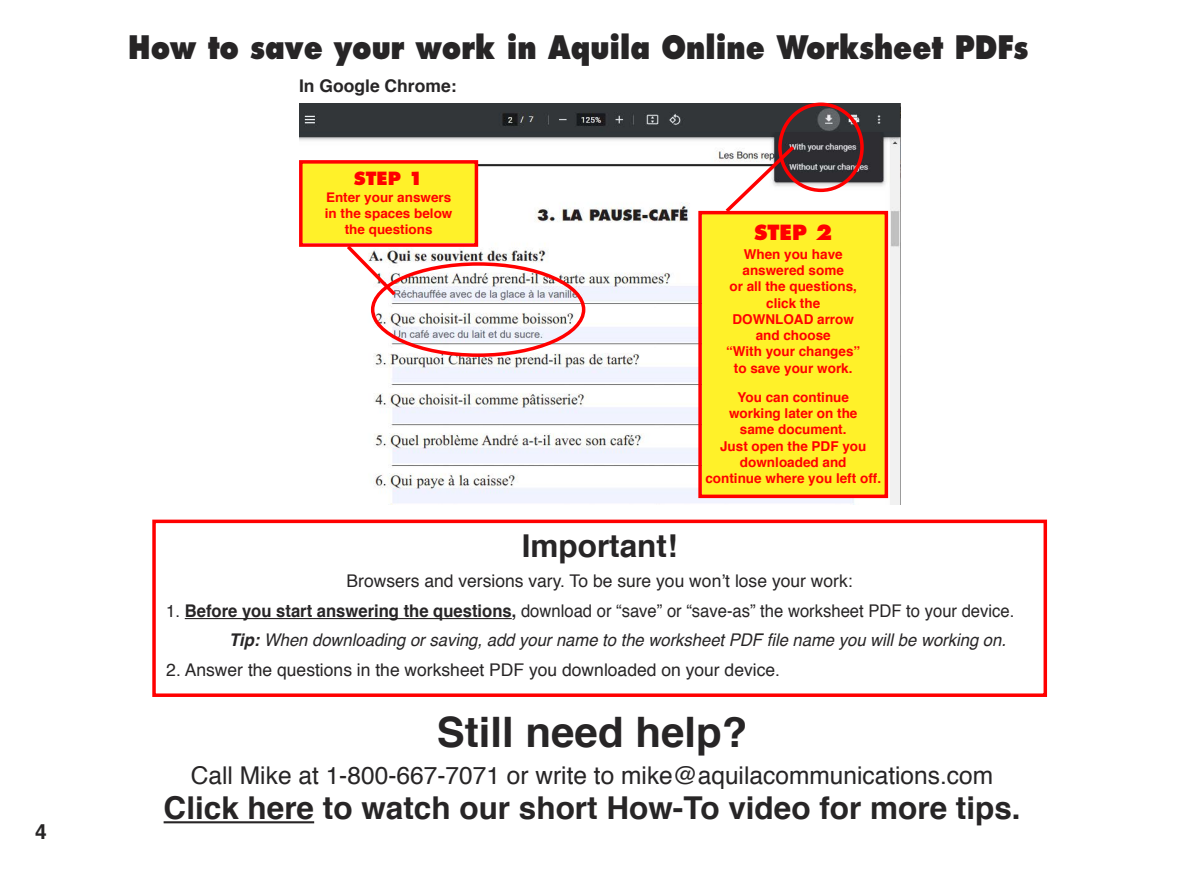
<style>
.page{position:relative;width:1197px;height:882px;background:#fff}
.page>*{position:absolute;margin:0;border:0;box-sizing:border-box;transform-origin:0 0}
.t1{font:700 42px "Helvetica";color:#272526}
.t2{font:700 31.5px "Helvetica";color:#272526}
.t3{font:800 31.5px "Futura";color:#272526;scale:.87 1}
.t4{font:24.5px "Helvetica";color:#272526}
.t5{font:700 21px "Helvetica";color:#272526}
.t6{font:800 20.3px "Futura";color:#f00}
.t7{font:800 17.68px "Futura";color:#f00}
.t8{font:17.5px "Helvetica";color:#272526}
.t9{font:17.5px "Helvetica";color:#272526;scale:.95 1}
.t10{font:italic 17.5px "Helvetica";color:#272526;scale:.95 1}
.t11{font:700 17.5px "Helvetica";color:#272526}
.t12{font:700 13.65px/16.3px "Helvetica";color:#f00;text-align:center}
.t13{font:700 13.3px "Helvetica";color:#f00}
.s1{font-weight:700}
</style>
<div class="page">
<img style="left:299px;top:103px;width:601px;height:402px">
<div style="left:702px;top:214px;width:183px;height:281px;background:#fff129"></div>
<div style="left:698px;top:211px;width:190px;height:287px;border:4px solid #f00"></div>
<svg style="left:343px;top:242px;width:242px;height:115px"></svg>
<svg style="left:722px;top:103px;width:142px;height:113px"></svg>
<div style="left:303px;top:164px;width:172px;height:79px;background:#fff129"></div>
<div style="left:299px;top:160px;width:179px;height:87px;border:4px solid #f00"></div>
<hr style="left:164px;top:821px;width:150px;height:2px;background:#272526">
<div style="left:152px;top:520px;width:895px;height:177px;border:4px solid #f00"></div>
<hr style="left:185px;top:618px;width:327px;height:1px;background:#272526">
<p class="t5" style="left:35px;top:823px;width:13px">4</p>
<p class="t3" style="left:128px;top:33px;width:1036px">How to save your work in Aquila Online Worksheet PDFs</p>
<p class="t11" style="left:299px;top:78px;width:159px">In Google Chrome:</p>
<p class="t7" style="left:354px;top:171px;width:71px">STEP 1</p>
<p class="t13" style="left:326px;top:192px;width:127px">Enter your answers</p>
<p class="t13" style="left:325px;top:208px;width:129px">in the spaces below</p>
<p class="t13" style="left:345px;top:224px;width:89px">the questions</p>
<p class="t6" style="left:754px;top:223px;width:80px">STEP 2</p>
<p class="t12" style="left:744px;top:247px;width:101px">When you have</p>
<p class="t12" style="left:743px;top:263px;width:103px">answered some</p>
<p class="t12" style="left:729px;top:279px;width:129px">or all the questions,</p>
<p class="t12" style="left:766px;top:296px;width:56px">click the</p>
<p class="t12" style="left:732px;top:312px;width:123px">DOWNLOAD arrow</p>
<p class="t12" style="left:756px;top:328px;width:77px">and choose</p>
<p class="t12" style="left:726px;top:345px;width:136px">“With your changes”</p>
<p class="t12" style="left:734px;top:361px;width:120px">to save your work.</p>
<p class="t12" style="left:737px;top:390px;width:113px">You can continue</p>
<p class="t12" style="left:729px;top:406px;width:130px">working later on the</p>
<p class="t12" style="left:740px;top:423px;width:108px">same document.</p>
<p class="t12" style="left:720px;top:439px;width:148px">Just open the PDF you downloaded and</p>
<p class="t12" style="left:705px;top:471px;width:177px">continue where you left off.</p>
<p class="t2" style="left:522px;top:533px;width:157px">Important!</p>
<p class="t8" style="left:347px;top:574px;width:508px">Browsers and versions vary. To be sure you wonʼt lose your work:</p>
<p class="t9" style="left:166px;top:603px;width:894px">1. <span class="s1">Before you start answering the questions,</span> download or “save” or “save-as” the worksheet PDF to your device.</p>
<p class="t10" style="left:229px;top:633px;width:819px"><span class="s1">Tip:</span> When downloading or saving, add your name to the worksheet PDF file name you will be working on.</p>
<p class="t8" style="left:166px;top:663px;width:615px">2. Answer the questions in the worksheet PDF you downloaded on your device.</p>
<p class="t1" style="left:437px;top:715px;width:312px">Still need help?</p>
<p class="t4" style="left:191px;top:765px;width:804px">Call Mike at 1-800-667-7071 or write to mike@aquilacommunications.com</p>
<p class="t2" style="left:164px;top:795px;width:859px">Click here to watch our short How-To video for more tips.</p>
</div>
